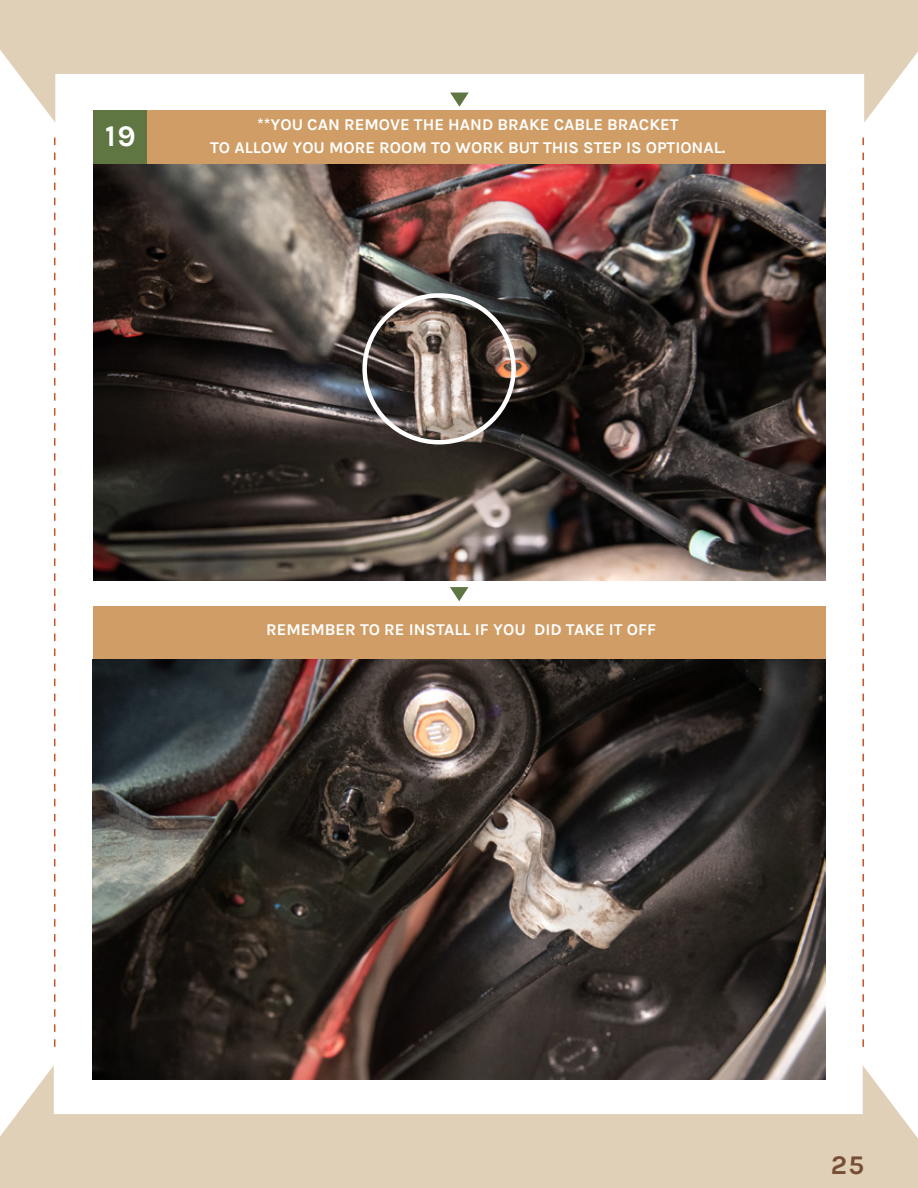
<style>
.page{position:relative;width:918px;height:1188px;background:#fff}
.page>*{position:absolute;margin:0;border:0;box-sizing:border-box;transform-origin:0 0}
.t1{font:700 30px "Karla";color:#fff}
.t2{font:700 27px "Karla";color:#764e35}
.t3{font:700 16.5px/22.5px "Karla";color:#fff;text-align:center}
</style>
<div class="page">
<svg style="left:0;top:1065px;width:918px;height:123px;fill:#e1d0b8"></svg>
<svg style="left:54px;top:138px;width:1px;height:909px"></svg>
<svg style="left:862px;top:138px;width:2px;height:909px"></svg>
<svg style="left:0;top:0;width:918px;height:123px;fill:#e1d0b8"></svg>
<div style="left:94px;top:111px;width:732px;height:53px;background:#cf9d65"></div>
<svg style="left:450px;top:587px;width:19px;height:14px"></svg>
<svg style="left:450px;top:93px;width:19px;height:14px"></svg>
<div style="left:93px;top:606px;width:733px;height:54px;background:#cf9d65"></div>
<img style="left:94px;top:164px;width:732px;height:417px">
<img style="left:93px;top:660px;width:733px;height:420px">
<div style="left:94px;top:111px;width:53px;height:53px;background:#5f7643"></div>
<div style="left:362px;top:293px;width:154px;height:151px;border:4px solid #fff;border-radius:50%"></div>
<h1 class="t1" style="left:105px;top:118px;width:32px">19</h1>
<p class="t3" style="left:210px;top:114px;width:517px">**YOU CAN REMOVE THE HAND BRAKE CABLE BRACKET<br>TO ALLOW YOU MORE ROOM TO WORK BUT THIS STEP IS OPTIONAL.</p>
<p class="t3" style="left:266px;top:618px;width:392px">REMEMBER TO RE INSTALL IF YOU DID TAKE IT OFF</p>
<h2 class="t2" style="left:831px;top:1149px;width:35px">25</h2>
</div>
